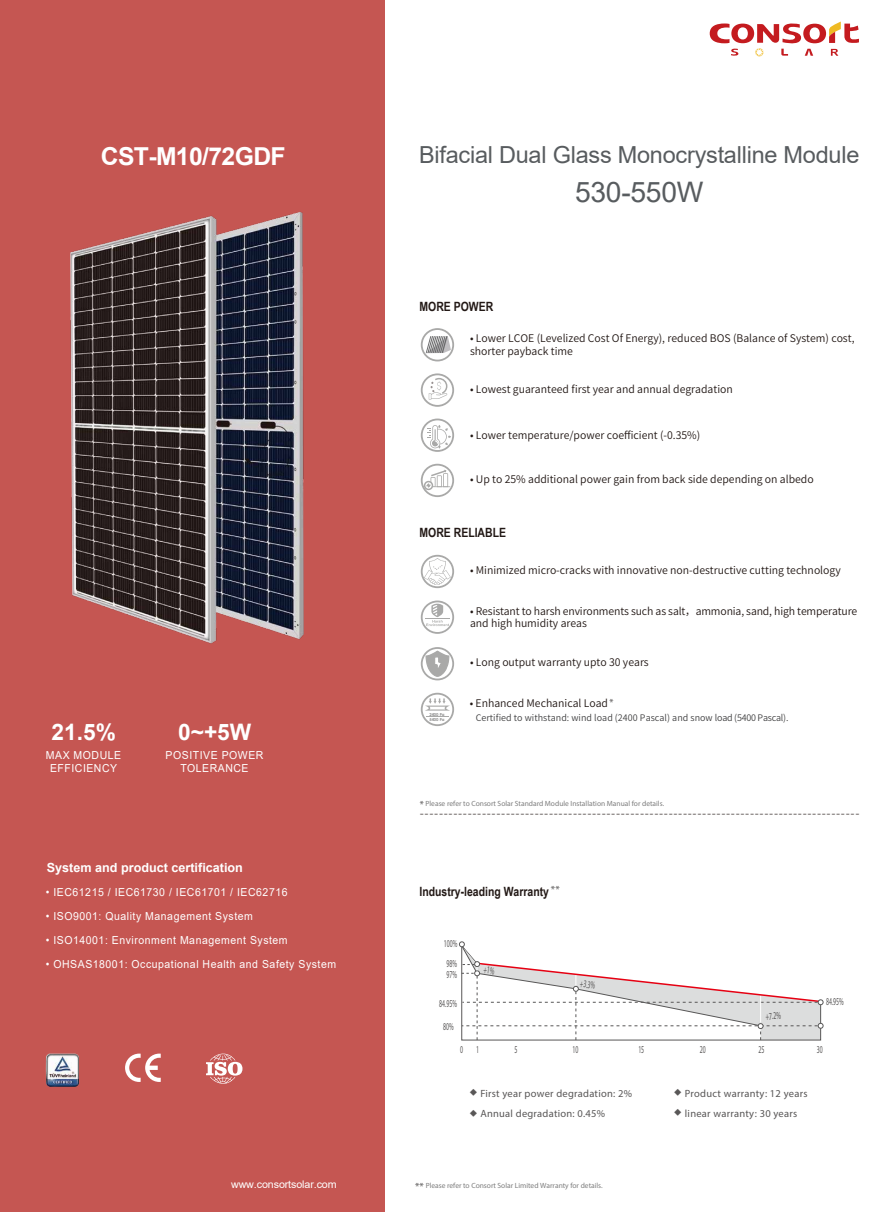
<style>
.page{position:relative;width:893px;height:1212px;background:#fff}
.page>*{position:absolute;margin:0;border:0;box-sizing:border-box;transform-origin:0 0}
.t1{font:28.2px "Arial";letter-spacing:-.01em;color:#585c5f}
.t2{font:700 24.75px "Arial";letter-spacing:-.025em;color:#fff}
.t3{font:23.4px "Arial";letter-spacing:-.01em;color:#585c5f}
.t4{font:700 22.65px "Arial";color:#fff}
.t5{font:300 13.2px "Adobe Song Std";color:#221815;scale:.96 1}
.t6{font:700 12.75px "Arial Narrow";color:#221815}
.t7{font:700 12.6px "Arial";color:#fff}
.t8{font:10.95px/12.6px "Arial";letter-spacing:.05em;color:#fff;text-align:center;scale:.95 1}
.t9{font:10.5px/12.6px "Source Han Sans CN";color:#221815}
.t10{font:10.5px "Myriad Pro";letter-spacing:.025em;color:#595757}
.t11{font:10.5px/20.5px "Myriad Pro";letter-spacing:.025em;color:#595757;scale:.56 1}
.t12{font:10.5px "Arial";letter-spacing:-.01em;color:#fff}
.t13{font:9px "Source Han Sans CN";letter-spacing:.005em;color:#404041}
.t14{font:7.5px "Myriad Pro";color:#7d7d7d}
.t15{font:700 4.05px/5.2px "Century Gothic";color:#898989}
.s1{font-family:"Myriad Pro";color:#595757}
.s2{font-size:10.5px;color:#595757}
</style>
<div class="page">
<div style="left:0;top:0;width:385px;height:1212px;background:#c55652"></div>
<svg style="left:710px;top:22px;width:149px;height:35px"></svg>
<svg style="left:125px;top:1053px;width:36px;height:29px"></svg>
<svg style="left:206px;top:1053px;width:36px;height:31px"></svg>
<img style="left:46px;top:1053px;width:33px;height:34px">
<svg style="left:421px;top:373px;width:33px;height:34px"></svg>
<svg style="left:421px;top:464px;width:33px;height:33px"></svg>
<svg style="left:421px;top:555px;width:33px;height:33px"></svg>
<svg style="left:421px;top:647px;width:33px;height:33px"></svg>
<svg style="left:421px;top:693px;width:33px;height:33px"></svg>
<svg style="left:421px;top:600px;width:33px;height:34px"></svg>
<svg style="left:421px;top:328px;width:33px;height:33px"></svg>
<svg style="left:421px;top:418px;width:33px;height:34px"></svg>
<img style="left:70px;top:212px;width:234px;height:432px">
<svg style="left:459px;top:941px;width:365px;height:100px"></svg>
<h2 class="t2" style="left:101px;top:138px;width:186px">CST-M10/72GDF</h2>
<h3 class="t4" style="left:52px;top:716px;width:66px">21.5%</h3>
<p class="t8" style="left:46px;top:749px;width:81px">MAX MODULE<br>EFFICIENCY</p>
<h3 class="t4" style="left:178px;top:716px;width:75px">0~+5W</h3>
<p class="t8" style="left:166px;top:749px;width:104px">POSITIVE POWER<br>TOLERANCE</p>
<p class="t7" style="left:47px;top:859px;width:198px">System and product certification</p>
<p class="t8" style="left:46px;top:885px;width:256px">• IEC61215 / IEC61730 / IEC61701 / IEC62716</p>
<p class="t8" style="left:46px;top:909px;width:219px">• ISO9001: Quality Management System</p>
<p class="t8" style="left:46px;top:933px;width:256px">• ISO14001: Environment Management System</p>
<p class="t8" style="left:46px;top:957px;width:307px">• OHSAS18001: Occupational Health and Safety System</p>
<p class="t12" style="left:231px;top:1177px;width:107px">www.consortsolar.com</p>
<h3 class="t3" style="left:419px;top:139px;width:442px">Bifacial Dual Glass Monocrystalline Module</h3>
<p class="t6" style="left:420px;top:297px;width:75px">MORE POWER</p>
<h1 class="t1" style="left:575px;top:173px;width:130px">530-550W</h1>
<p class="t9" style="left:470px;top:332px;width:386px">• Lower LCOE (Levelized Cost Of Energy), reduced BOS (Balance of System) cost, shorter payback time</p>
<p class="t9" style="left:470px;top:383px;width:264px">• Lowest guaranteed first year and annual degradation</p>
<p class="t9" style="left:470px;top:429px;width:232px">• Lower temperature/power coefficient (-0.35%)</p>
<p class="t9" style="left:470px;top:473px;width:345px">• Up to 25% additional power gain from back side depending on albedo</p>
<p class="t6" style="left:420px;top:523px;width:88px">MORE RELIABLE</p>
<p class="t9" style="left:470px;top:564px;width:372px">• Minimized micro-cracks with innovative non-destructive cutting technology</p>
<p class="t9" style="left:470px;top:605px;width:389px">• Resistant to harsh environments such as salt，ammonia, sand, high temperature and high humidity areas</p>
<p class="t9" style="left:470px;top:656px;width:180px">• Long output warranty upto 30 years</p>
<p class="t9" style="left:470px;top:697px;width:145px">• Enhanced Mechanical Load<span class="s1">*</span></p>
<p class="t15" style="left:429px;top:711px;width:17px">2400 Pa<br>5400 Pa</p>
<p class="t13" style="left:476px;top:712px;width:314px">Certified to withstand: wind load (2400 Pascal) and snow load (5400 Pascal).</p>
<p class="t14" style="left:420px;top:799px;width:246px"><span class="s2">*</span> Please refer to Consort Solar Standard Module Installation Manual for details.</p>
<p class="t5" style="left:420px;top:805px;width:460px">--------------------------------------------------------------------------------------------</p>
<p class="t6" style="left:420px;top:882px;width:142px">Industry-leading Warranty <sup>**</sup></p>
<p class="t11" style="left:444px;top:933px;width:26px">100%<br>98%</p>
<p class="t11" style="left:439px;top:993px;width:33px">84.95%</p>
<p class="t11" style="left:826px;top:991px;width:33px">84.95%</p>
<p class="t11" style="left:443px;top:1016px;width:20px">80%</p>
<p class="t11" style="left:460px;top:1039px;width:7px">0</p>
<p class="t11" style="left:514px;top:1039px;width:7px">5</p>
<p class="t11" style="left:572px;top:1039px;width:12px">10</p>
<p class="t11" style="left:638px;top:1039px;width:12px">15</p>
<p class="t11" style="left:700px;top:1039px;width:12px">20</p>
<p class="t11" style="left:758px;top:1039px;width:12px">25</p>
<p class="t11" style="left:817px;top:1039px;width:12px">30</p>
<p class="t11" style="left:446px;top:964px;width:20px">97%</p>
<p class="t11" style="left:582px;top:973px;width:29px;rotate:8deg">+3.3%</p>
<p class="t11" style="left:765px;top:1006px;width:29px;rotate:-2deg">+7.2%</p>
<p class="t11" style="left:476px;top:1039px;width:7px">1</p>
<p class="t10" style="left:470px;top:1087px;width:164px"><sup>◆</sup> First year power degradation: 2%</p>
<p class="t10" style="left:470px;top:1107px;width:137px"><sup>◆</sup> Annual degradation: 0.45%</p>
<p class="t14" style="left:415px;top:1181px;width:189px"><span class="s2">**</span> Please refer to Consort Solar Limited Warranty for details.</p>
<p class="t10" style="left:674px;top:1086px;width:135px"><sup>◆</sup> Product warranty: 12 years</p>
<p class="t10" style="left:674px;top:1107px;width:124px"><sup>◆</sup> linear warranty: 30 years</p>
</div>
